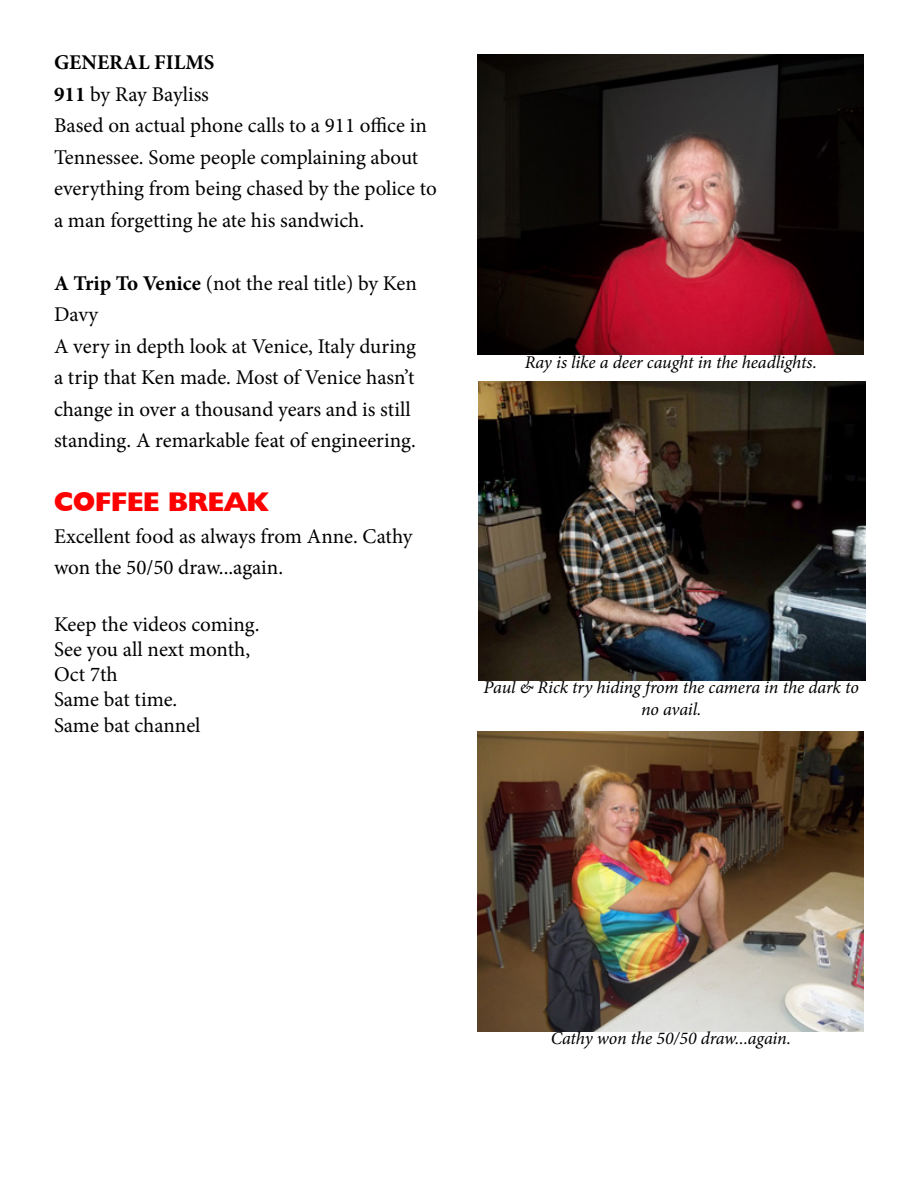
<style>
.page{position:relative;width:918px;height:1188px;background:#fff}
.page>*{position:absolute;margin:0;border:0;box-sizing:border-box;transform-origin:0 0}
.t1{font:800 27px "Humanist 521 BT";color:#f00}
.t2{font:21px/31.5px "Minion Pro";color:#000}
.t3{font:italic 18px/21.6px "Minion Pro";letter-spacing:-.01em;color:#000;text-align:center}
.s1{font-weight:700}
</style>
<div class="page">
<img style="left:477px;top:54px;width:387px;height:300px">
<img style="left:477px;top:732px;width:387px;height:299px">
<img style="left:478px;top:381px;width:387px;height:300px">
<p class="t2" style="left:54px;top:47px;width:384px"><span class="s1">GENERAL FILMS<br>911</span> by Ray Bayliss<br>Based on actual phone calls to a 911 office in Tennessee. Some people complaining about everything from being chased by the police to a man forgetting he ate his sandwich.</p>
<p class="t2" style="left:54px;top:267px;width:364px"><span class="s1">A Trip To Venice</span> (not the real title) by Ken Davy<br>A very in depth look at Venice, Italy during a trip that Ken made. Most of Venice hasn’t change in over a thousand years and is still standing. A remarkable feat of engineering.</p>
<p class="t1" style="left:54px;top:485px;width:216px">COFFEE BREAK</p>
<p class="t2" style="left:54px;top:520px;width:360px">Excellent food as always from Anne. Cathy won the 50/50 draw...again.</p>
<p class="t2" style="left:54px;top:612px;width:207px;line-height:25.2px">Keep the videos coming.<br>See you all next month,<br>Oct 7th<br>Same bat time.<br>Same bat channel</p>
<p class="t3" style="left:525px;top:351px;width:294px">Ray is like a deer caught in the headlights.</p>
<p class="t3" style="left:484px;top:677px;width:377px">Paul &amp; Rick try hiding from the camera in the dark to no avail.</p>
<p class="t3" style="left:551px;top:1028px;width:242px">Cathy won the 50/50 draw...again.</p>
</div>
